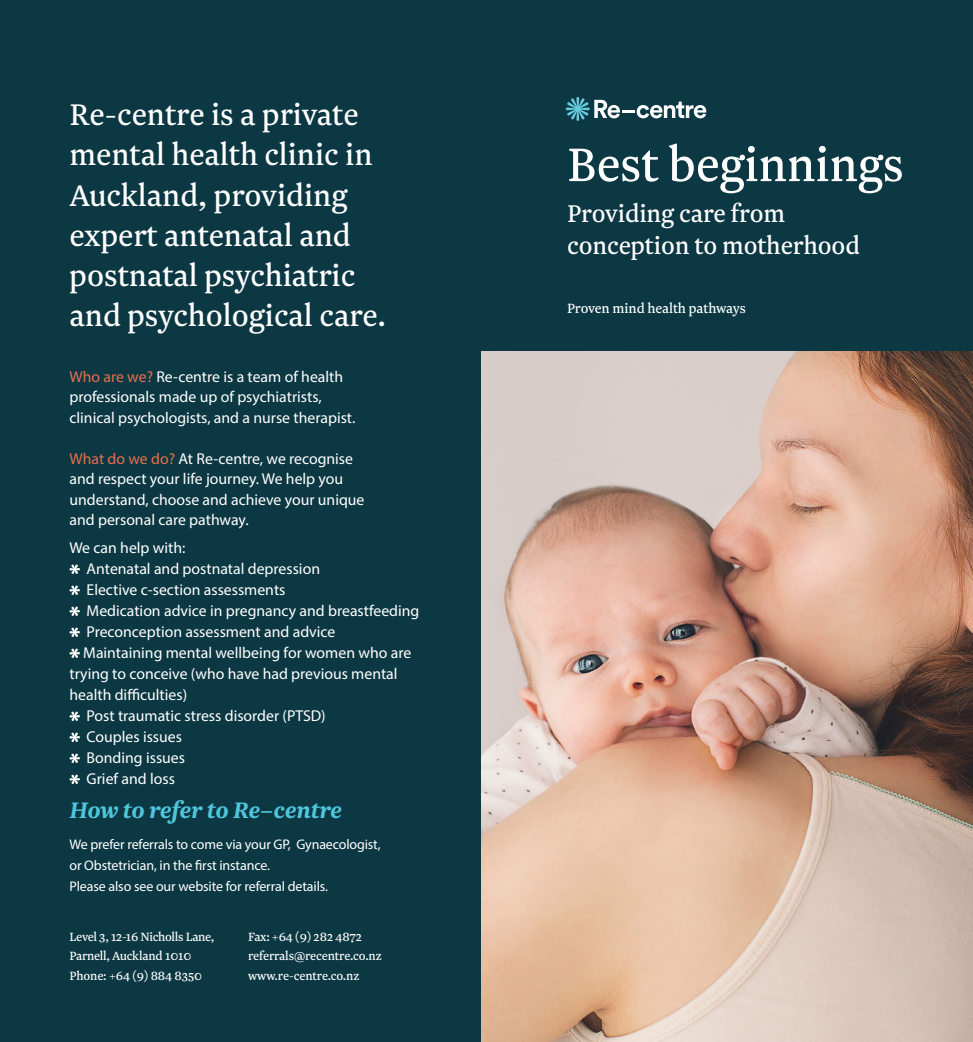
<style>
.page{position:relative;width:973px;height:1042px;background:#fff}
.page>*{position:absolute;margin:0;border:0;box-sizing:border-box;transform-origin:0 0}
.t1{font:55.12px "Newzald";letter-spacing:-.005em;color:#fff}
.t2{font:35px/40.2px "Newzald";color:#fff}
.t3{font:28.35px/31.5px "Newzald";letter-spacing:-.005em;color:#fff}
.Intro__NewZald_black{font:italic 700 26.25px "Newzald";letter-spacing:-.01em;color:#4fc6db}
.bodycopy{font:15.75px/20.5px "Myriad Pro";color:#fff}
.t4{font:15.75px "Newzald";letter-spacing:-.005em;color:#fff}
.Caption_copy_8_12{font:14px "Newzald";letter-spacing:-.01em;color:#fff}
.Intro__NewZald_black-2{font:14px/21px "Myriad Pro";letter-spacing:-.01em;color:#fff}
.s1{color:#e96e4b}
</style>
<div class="page">
<div style="left:0;top:0;width:506px;height:1042px;background:#0c3843"></div>
<div style="left:496px;top:0;width:476px;height:352px;background:#0c3843"></div>
<svg style="left:565px;top:97px;width:141px;height:24px"></svg>
<svg style="left:69px;top:564px;width:11px;height:10px"></svg>
<svg style="left:69px;top:585px;width:11px;height:10px"></svg>
<svg style="left:69px;top:606px;width:11px;height:10px"></svg>
<svg style="left:69px;top:627px;width:11px;height:10px"></svg>
<svg style="left:69px;top:648px;width:11px;height:10px"></svg>
<svg style="left:69px;top:711px;width:11px;height:10px"></svg>
<svg style="left:69px;top:732px;width:11px;height:10px"></svg>
<svg style="left:69px;top:753px;width:11px;height:10px"></svg>
<svg style="left:69px;top:774px;width:11px;height:10px"></svg>
<img style="left:481px;top:351px;width:491px;height:691px">
<p class="t2" style="left:69px;top:94px;width:318px">Re-centre is a private mental health clinic in<br>Auckland, providing expert antenatal and postnatal psychiatric and psychological care.</p>
<p class="bodycopy" style="left:69px;top:366px;width:287px"><span class="s1">Who are we?</span> Re-centre is a team of health professionals made up of psychiatrists, clinical psychologists, and a nurse therapist.</p>
<p class="bodycopy" style="left:69px;top:448px;width:296px"><span class="s1">What do we do?</span> At Re-centre, we recognise and respect your life journey. We help you understand, choose and achieve your unique and personal care pathway.</p>
<p class="bodycopy" style="left:69px;top:537px;width:117px">We can help with:</p>
<p class="bodycopy" style="left:87px;top:558px;width:235px">Antenatal and postnatal depression</p>
<p class="bodycopy" style="left:87px;top:579px;width:200px">Elective c-section assessments</p>
<p class="bodycopy" style="left:87px;top:600px;width:334px">Medication advice in pregnancy and breastfeeding</p>
<p class="bodycopy" style="left:87px;top:621px;width:250px">Preconception assessment and advice</p>
<p class="bodycopy" style="left:83px;top:642px;width:329px">Maintaining mental wellbeing for women who are</p>
<p class="bodycopy" style="left:69px;top:663px;width:329px">trying to conceive (who have had previous mental</p>
<p class="bodycopy" style="left:69px;top:684px;width:119px">health difficulties)</p>
<p class="bodycopy" style="left:87px;top:705px;width:240px">Post traumatic stress disorder (PTSD)</p>
<p class="bodycopy" style="left:87px;top:726px;width:97px">Couples issues</p>
<p class="bodycopy" style="left:87px;top:747px;width:100px">Bonding issues</p>
<p class="bodycopy" style="left:87px;top:768px;width:90px">Grief and loss</p>
<p class="Intro__NewZald_black" style="left:69px;top:793px;width:274px">How to refer to Re–centre</p>
<p class="Intro__NewZald_black-2" style="left:69px;top:833px;width:312px">We prefer referrals to come via your GP, Gynaecologist, or Obstetrician, in the first instance.<br>Please also see our website for referral details.</p>
<p class="Caption_copy_8_12" style="left:69px;top:928px;width:147px">Level 3, 12-16 Nicholls Lane,</p>
<p class="Caption_copy_8_12" style="left:248px;top:928px;width:115px">Fax: +64 (9) 282 4872</p>
<p class="Caption_copy_8_12" style="left:69px;top:947px;width:123px">Parnell, Auckland 1010</p>
<p class="Caption_copy_8_12" style="left:248px;top:947px;width:135px">referrals@recentre.co.nz</p>
<p class="Caption_copy_8_12" style="left:69px;top:967px;width:134px">Phone: +64 (9) 884 8350</p>
<p class="Caption_copy_8_12" style="left:248px;top:967px;width:113px">www.re-centre.co.nz</p>
<p class="t1" style="left:567px;top:131px;width:338px">Best beginnings</p>
<p class="t3" style="left:567px;top:197px;width:294px">Providing care from conception to motherhood</p>
<p class="t4" style="left:567px;top:299px;width:180px">Proven mind health pathways</p>
</div>
